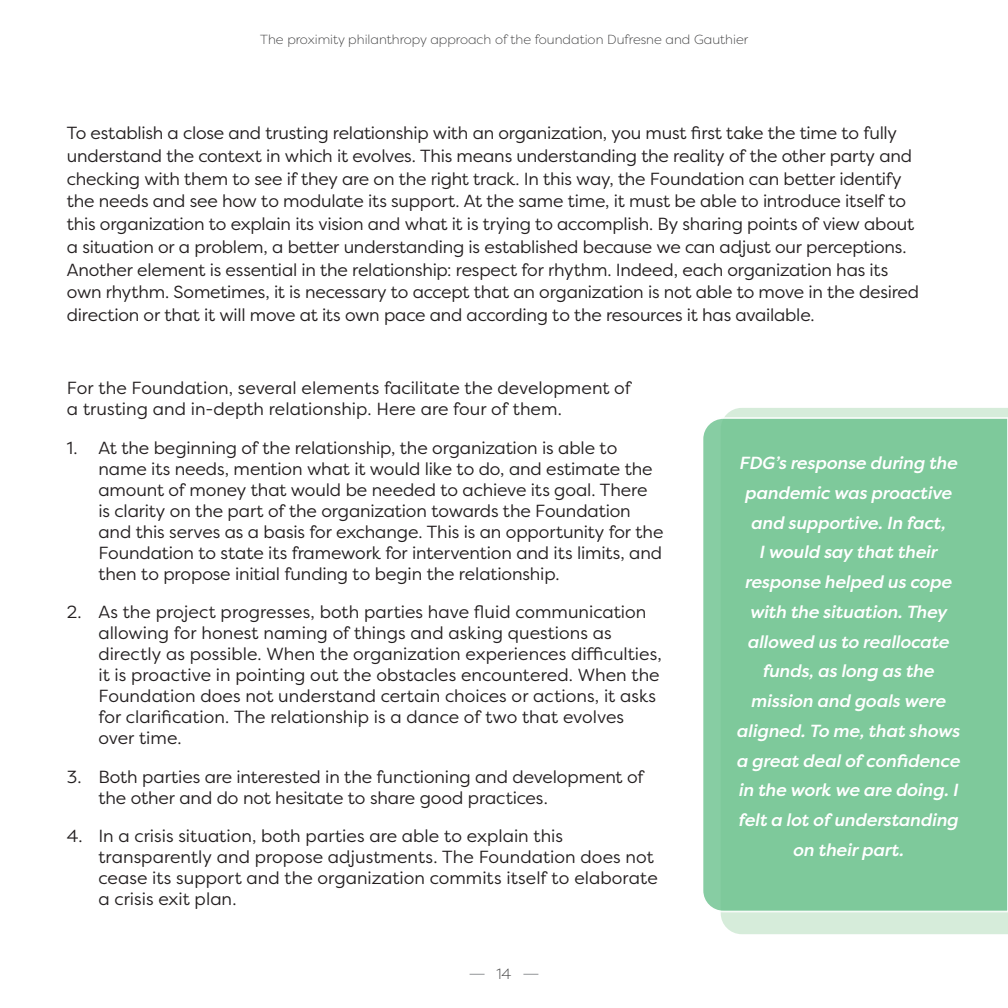
<style>
.page{position:relative;width:1008px;height:1008px;background:#fff}
.page>*{position:absolute;margin:0;border:0;box-sizing:border-box;transform-origin:0 0}
.Text_normal{font:17.5px/21px "Filson Pro";letter-spacing:-.01em;color:#231f20}
.Text_normal-2{font:italic 500 17.5px/29.8px "Filson Pro";letter-spacing:-.005em;color:#fff;text-align:center}
.t1{font:300 14.88px "Filson Pro";color:#3e3e3f}
.t2{font:300 13.12px "Filson Pro";color:#3e3e3f}
</style>
<div class="page">
<svg style="left:470px;top:974px;width:15px;height:1px"></svg>
<svg style="left:523px;top:974px;width:15px;height:1px"></svg>
<div style="left:721px;top:408px;width:287px;height:526px;background:#d6ecda"></div>
<svg style="left:703px;top:416px;width:305px;height:497px;background:#80c99c"></svg>
<p class="t2" style="left:260px;top:31px;width:489px">The proximity philanthropy approach of the foundation Dufresne and Gauthier</p>
<p class="Text_normal" style="left:67px;top:121px;width:854px;line-height:22.8px">To establish a close and trusting relationship with an organization, you must first take the time to fully understand the context in which it evolves. This means understanding the reality of the other party and checking with them to see if they are on the right track. In this way, the Foundation can better identify the needs and see how to modulate its support. At the same time, it must be able to introduce itself to this organization to explain its vision and what it is trying to accomplish. By sharing points of view about a situation or a problem, a better understanding is established because we can adjust our perceptions.<br>Another element is essential in the relationship: respect for rhythm. Indeed, each organization has its own rhythm. Sometimes, it is necessary to accept that an organization is not able to move in the desired direction or that it will move at its own pace and according to the resources it has available.</p>
<p class="Text_normal" style="left:67px;top:377px;width:566px">For the Foundation, several elements facilitate the development of a trusting and in-depth relationship. Here are four of them.</p>
<p class="Text_normal" style="left:98px;top:437px;width:566px;text-indent:-32px">1. At the beginning of the relationship, the organization is able to name its needs, mention what it would like to do, and estimate the amount of money that would be needed to achieve its goal. There is clarity on the part of the organization towards the Foundation and this serves as a basis for exchange. This is an opportunity for the Foundation to state its framework for intervention and its limits, and then to propose initial funding to begin the relationship.</p>
<p class="Text_normal" style="left:98px;top:601px;width:565px;text-indent:-32px">2. As the project progresses, both parties have fluid communication allowing for honest naming of things and asking questions as directly as possible. When the organization experiences difficulties, it is proactive in pointing out the obstacles encountered. When the Foundation does not understand certain choices or actions, it asks for clarification. The relationship is a dance of two that evolves over time.</p>
<p class="Text_normal" style="left:98px;top:766px;width:547px;text-indent:-32px">3. Both parties are interested in the functioning and development of the other and do not hesitate to share good practices.</p>
<p class="Text_normal" style="left:98px;top:825px;width:561px;text-indent:-32px">4. In a crisis situation, both parties are able to explain this transparently and propose adjustments. The Foundation does not cease its support and the organization commits itself to elaborate a crisis exit plan.</p>
<p class="t1" style="left:496px;top:965px;width:17px">14</p>
<p class="Text_normal-2" style="left:736px;top:448px;width:225px">FDG’s response during the pandemic was proactive and supportive. In fact,<br>I would say that their response helped us cope with the situation. They allowed us to reallocate funds, as long as the mission and goals were aligned. To me, that shows a great deal of confidence in the work we are doing. I felt a lot of understanding on their part.</p>
</div>
